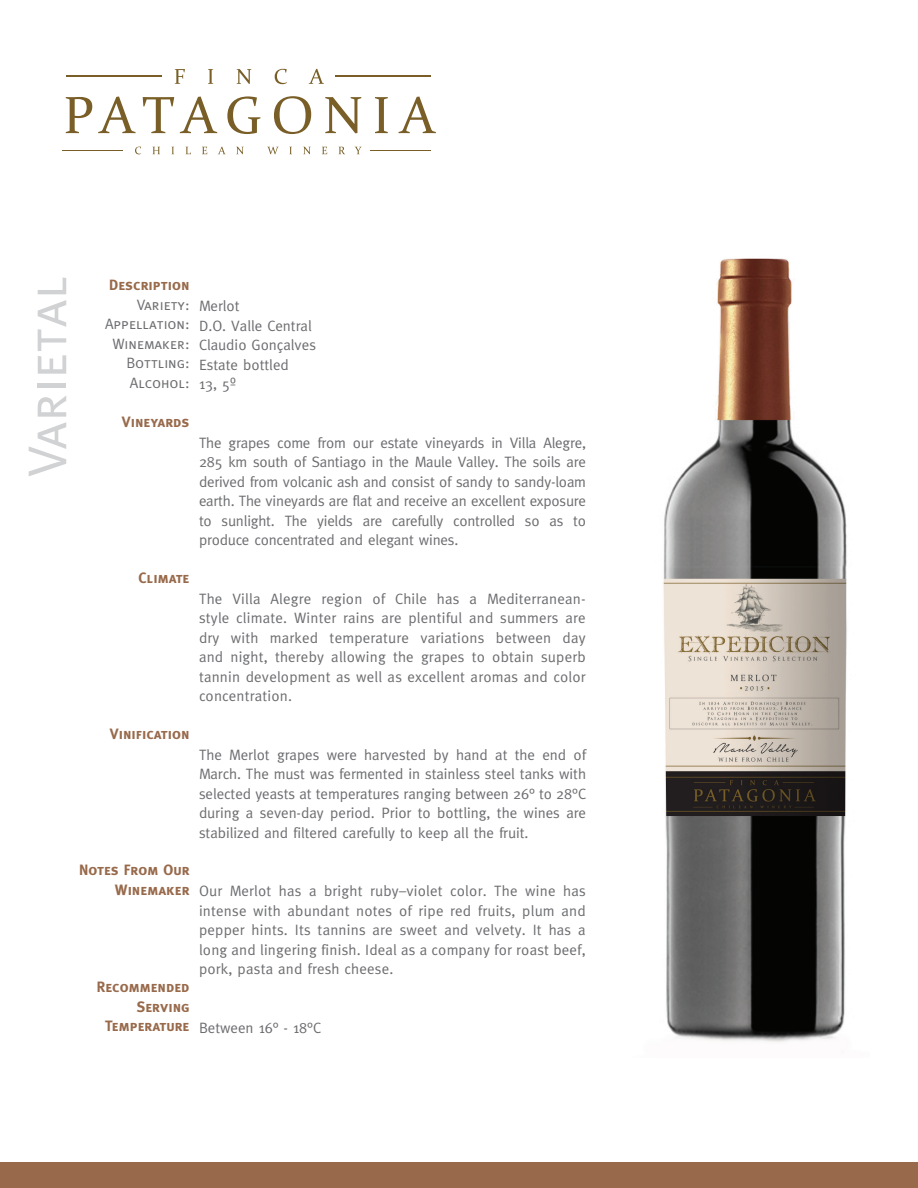
<style>
.page{position:relative;width:918px;height:1188px;background:#fff}
.page>*{position:absolute;margin:0;border:0;box-sizing:border-box;transform-origin:0 0}
.t1{font:54.75px "Meta Caps";color:#d1d2d4}
.t2{font:15px/19.5px "Meta";color:#6c6d70;text-align:justify}
.t3{font:15px/19.5px "Meta Bold Caps";color:#986a4b;text-align:right}
.t4{font:15px/19.5px "Meta Caps";color:#6c6d70;text-align:right}
</style>
<div class="page">
<svg style="left:66px;top:97px;width:26px;height:36px"></svg>
<svg style="left:98px;top:97px;width:38px;height:36px"></svg>
<svg style="left:143px;top:97px;width:31px;height:36px"></svg>
<svg style="left:180px;top:97px;width:37px;height:36px"></svg>
<svg style="left:227px;top:96px;width:33px;height:38px"></svg>
<svg style="left:274px;top:96px;width:37px;height:38px"></svg>
<svg style="left:325px;top:97px;width:36px;height:36px"></svg>
<svg style="left:375px;top:97px;width:13px;height:36px"></svg>
<svg style="left:398px;top:97px;width:38px;height:36px"></svg>
<svg style="left:175px;top:69px;width:10px;height:15px"></svg>
<svg style="left:208px;top:69px;width:5px;height:15px"></svg>
<svg style="left:237px;top:69px;width:14px;height:15px"></svg>
<svg style="left:275px;top:69px;width:12px;height:15px"></svg>
<svg style="left:309px;top:69px;width:15px;height:15px"></svg>
<svg style="left:135px;top:147px;width:6px;height:7px"></svg>
<svg style="left:153px;top:147px;width:7px;height:7px"></svg>
<svg style="left:171px;top:147px;width:3px;height:7px"></svg>
<svg style="left:186px;top:147px;width:5px;height:7px"></svg>
<svg style="left:202px;top:147px;width:5px;height:7px"></svg>
<svg style="left:218px;top:147px;width:8px;height:7px"></svg>
<svg style="left:236px;top:147px;width:8px;height:7px"></svg>
<svg style="left:267px;top:147px;width:11px;height:7px"></svg>
<svg style="left:289px;top:147px;width:3px;height:7px"></svg>
<svg style="left:303px;top:147px;width:8px;height:7px"></svg>
<svg style="left:322px;top:147px;width:5px;height:7px"></svg>
<svg style="left:339px;top:147px;width:6px;height:7px"></svg>
<svg style="left:355px;top:147px;width:6px;height:7px"></svg>
<hr style="left:335px;top:75px;width:96px;height:2px;background:#795f27">
<hr style="left:66px;top:75px;width:96px;height:2px;background:#795f27">
<hr style="left:371px;top:150px;width:60px;height:1px;background:#795f27">
<hr style="left:63px;top:150px;width:60px;height:1px;background:#795f27">
<div style="left:0;top:1162px;width:918px;height:26px;background:#986a4b"></div>
<img style="left:663px;top:258px;width:184px;height:784px">
<h1 class="t1" style="left:16px;top:477px;width:203px;rotate:-90deg">Varietal</h1>
<p class="t3" style="left:109px;top:275px;width:82px">Description</p>
<p class="t4" style="left:105px;top:294px;width:86px">Variety:<br>Appellation:<br>Winemaker:<br>Bottling:<br>Alcohol:</p>
<p class="t3" style="left:122px;top:412px;width:69px">Vineyards</p>
<p class="t3" style="left:139px;top:568px;width:53px">Climate</p>
<p class="t2" style="left:199px;top:296px;width:119px;text-align:left">Merlot<br>D.O. Valle Central<br>Claudio Gonçalves<br>Estate bottled<br>13, 5º</p>
<p class="t2" style="left:199px;top:433px;width:389px">The grapes come from our estate vineyards in Villa Alegre, 285 km south of Santiago in the Maule Valley. The soils are derived from volcanic ash and consist of sandy to sandy-loam earth. The vineyards are flat and receive an excellent exposure to sunlight. The yields are carefully controlled so as to produce concentrated and elegant wines.</p>
<p class="t2" style="left:199px;top:589px;width:388px">The Villa Alegre region of Chile has a Mediterranean&shy;style climate. Winter rains are plentiful and summers are dry with marked temperature variations between day and night, thereby allowing the grapes to obtain superb tannin development as well as excellent aromas and color concentration.</p>
<p class="t3" style="left:110px;top:724px;width:81px">Vinification</p>
<p class="t3" style="left:79px;top:860px;width:112px">Notes From Our<br>Winemaker</p>
<p class="t3" style="left:97px;top:977px;width:94px">Recommended<br>Serving<br>Temperature</p>
<p class="t2" style="left:199px;top:745px;width:390px">The Merlot grapes were harvested by hand at the end of March. The must was fermented in stainless steel tanks with selected yeasts at temperatures ranging between 26° to 28°C during a seven-day period. Prior to bottling, the wines are stabilized and filtered carefully to keep all the fruit.</p>
<p class="t2" style="left:199px;top:881px;width:388px">Our Merlot has a bright ruby–violet color. The wine has intense with abundant notes of ripe red fruits, plum and pepper hints. Its tannins are sweet and velvety. It has a long and lingering finish. Ideal as a company for roast beef, pork, pasta and fresh cheese.</p>
<p class="t2" style="left:199px;top:1018px;width:124px">Between 16° - 18°C</p>
</div>
